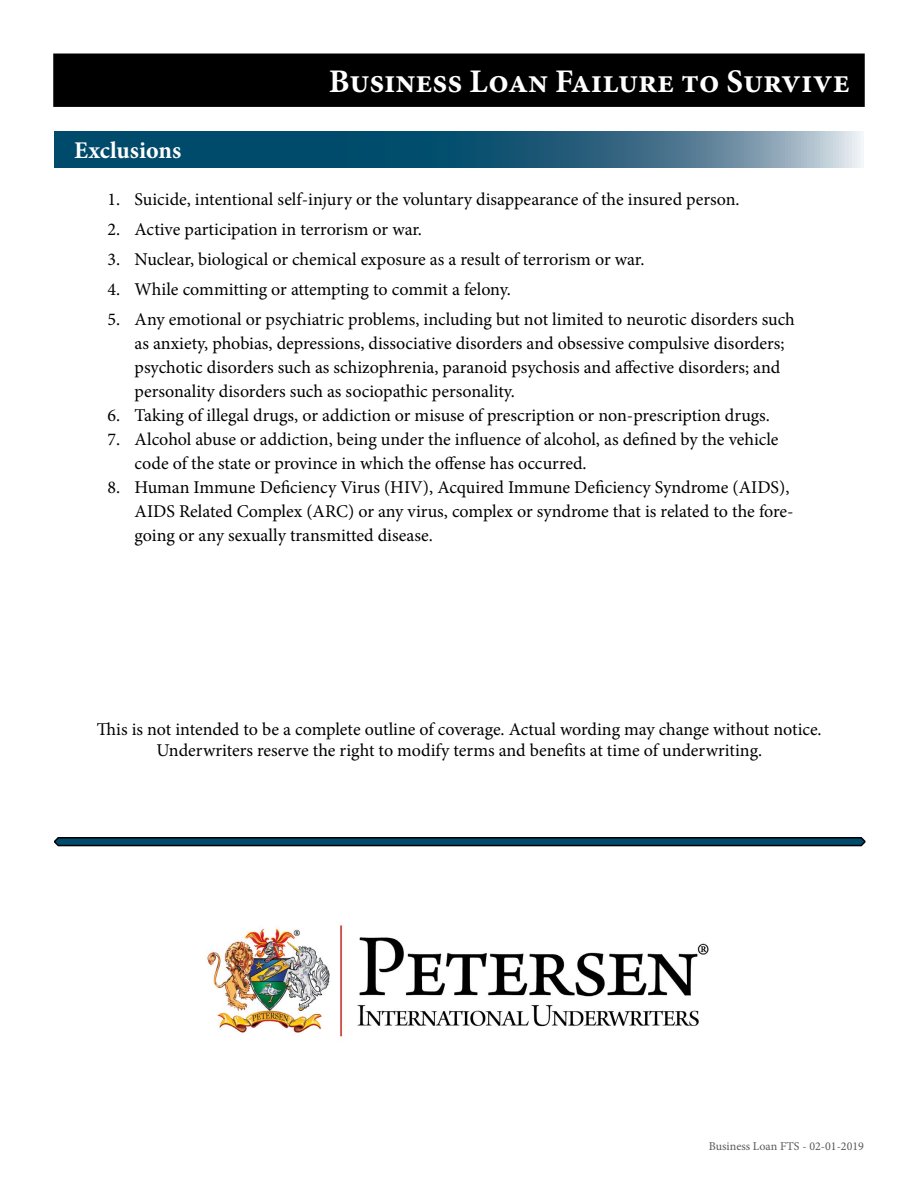
<style>
.page{position:relative;width:918px;height:1188px;background:#fff}
.page>*{position:absolute;margin:0;border:0;box-sizing:border-box;transform-origin:0 0}
.t1{font:700 33px "Minion Pro";color:#fff}
.t2{font:700 24px "Minion Pro";color:#fff}
.t3{font:18px/24px "Minion Pro";color:#000}
.t4{font:12px "Minion Pro";color:#58595b}
</style>
<div class="page">
<div style="left:54px;top:54px;width:810px;height:52px;background:#000"></div>
<div style="left:53px;top:54px;width:812px;height:53px;border:2px solid #000"></div>
<svg style="left:54px;top:131px;width:810px;height:37px;background:#2c6681"></svg>
<svg style="left:54px;top:837px;width:812px;height:10px;background:#124155"></svg>
<img style="left:206px;top:925px;width:503px;height:112px">
<h1 class="t1" style="left:329px;top:58px;width:522px">Business Loan Failure to Survive</h1>
<h2 class="t2" style="left:74px;top:134px;width:109px">Exclusions</h2>
<p class="t3" style="left:108px;top:188px;width:634px">1. Suicide, intentional self-injury or the voluntary disappearance of the insured person.</p>
<p class="t3" style="left:108px;top:218px;width:316px">2. Active participation in terrorism or war.</p>
<p class="t3" style="left:108px;top:248px;width:538px">3. Nuclear, biological or chemical exposure as a result of terrorism or war.</p>
<p class="t3" style="left:108px;top:278px;width:405px">4. While committing or attempting to commit a felony.</p>
<p class="t3" style="left:135px;top:308px;width:662px;text-indent:-27px">5. Any emotional or psychiatric problems, including but not limited to neurotic disorders such as anxiety, phobias, depressions, dissociative disorders and obsessive compulsive disorders; psychotic disorders such as schizophrenia, paranoid psychosis and affective disorders; and personality disorders such as sociopathic personality.</p>
<p class="t3" style="left:108px;top:404px;width:664px">6. Taking of illegal drugs, or addiction or misuse of prescription or non-prescription drugs.</p>
<p class="t3" style="left:135px;top:428px;width:645px;text-indent:-27px">7. Alcohol abuse or addiction, being under the influence of alcohol, as defined by the vehicle code of the state or province in which the offense has occurred.</p>
<p class="t3" style="left:135px;top:476px;width:661px;text-indent:-27px">8. Human Immune Deficiency Virus (HIV), Acquired Immune Deficiency Syndrome (AIDS),<br>AIDS Related Complex (ARC) or any virus, complex or syndrome that is related to the fore&shy;going or any sexually transmitted disease.</p>
<p class="t3" style="left:97px;top:718px;width:726px;line-height:21.6px;text-align:center">This is not intended to be a complete outline of coverage. Actual wording may change without notice.<br>Underwriters reserve the right to modify terms and benefits at time of underwriting.</p>
<p class="t4" style="left:709px;top:1138px;width:157px">Business Loan FTS - 02-01-2019</p>
</div>
